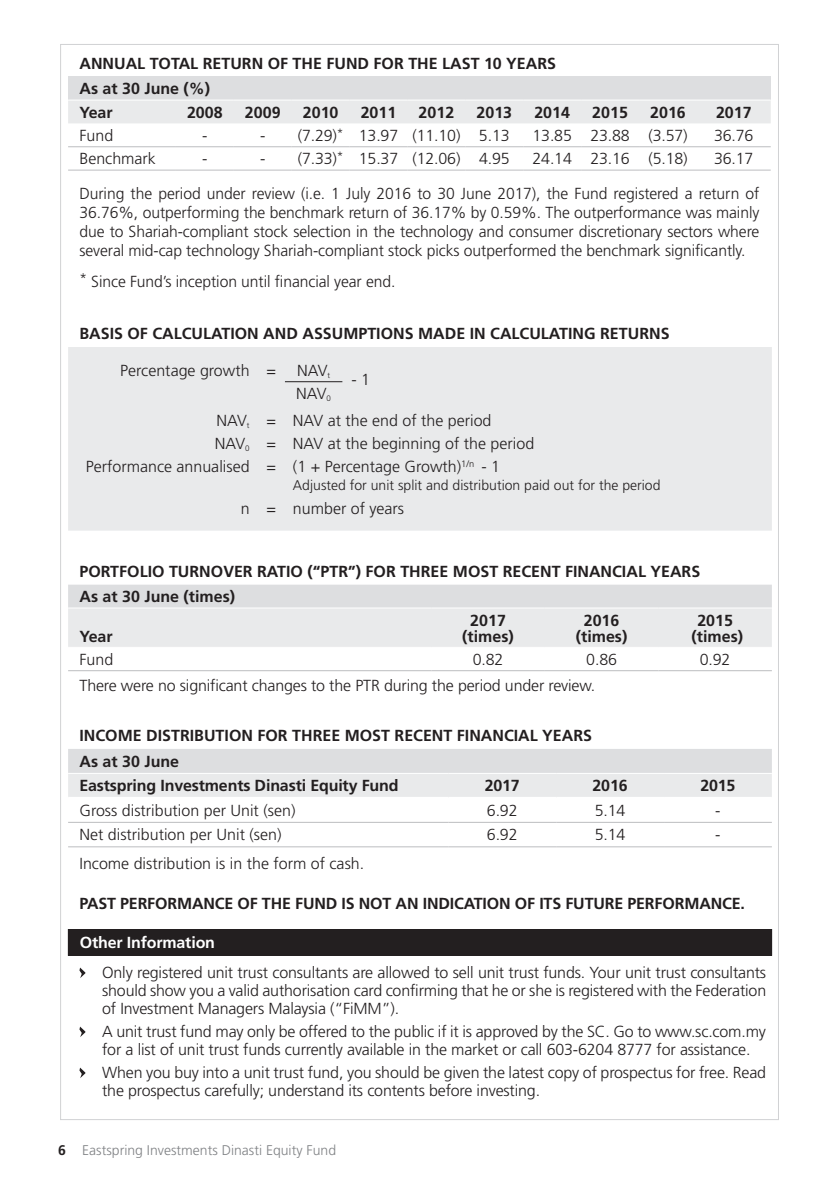
<style>
.page{position:relative;width:840px;height:1191px;background:#fff}
.page>*{position:absolute;margin:0;border:0;box-sizing:border-box;transform-origin:0 0}
.t1{font:300 16px/18px "Frutiger";letter-spacing:-.01em;color:#231f20}
.t2{font:700 16px/16px "Frutiger";color:#231f20}
.t3{font:700 16px "Frutiger";letter-spacing:-.01em;color:#fff}
.t4{font:300 14px "Frutiger";color:#231f20}
.t5{font:300 14px "Frutiger";color:#808285}
.t6{font:300 8px "Frutiger";color:#231f20}
.s1{font-weight:700;color:#231f20}
</style>
<div class="page">
<div style="left:68px;top:77px;width:702px;height:23px;background:#dddee0"></div>
<div style="left:68px;top:101px;width:702px;height:22px;background:#e9eaeb"></div>
<hr style="left:68px;top:170px;width:108px;height:1px;background:#bcbdc0">
<hr style="left:176px;top:170px;width:58px;height:1px;background:#bcbdc0">
<hr style="left:234px;top:170px;width:57px;height:1px;background:#bcbdc0">
<hr style="left:291px;top:170px;width:58px;height:1px;background:#bcbdc0">
<hr style="left:349px;top:170px;width:58px;height:1px;background:#bcbdc0">
<hr style="left:407px;top:170px;width:58px;height:1px;background:#bcbdc0">
<hr style="left:465px;top:170px;width:58px;height:1px;background:#bcbdc0">
<hr style="left:523px;top:170px;width:58px;height:1px;background:#bcbdc0">
<hr style="left:581px;top:170px;width:57px;height:1px;background:#bcbdc0">
<hr style="left:638px;top:170px;width:58px;height:1px;background:#bcbdc0">
<hr style="left:696px;top:170px;width:74px;height:1px;background:#bcbdc0">
<hr style="left:68px;top:146px;width:108px;height:1px;background:#bcbdc0">
<hr style="left:176px;top:146px;width:58px;height:1px;background:#bcbdc0">
<hr style="left:234px;top:146px;width:57px;height:1px;background:#bcbdc0">
<hr style="left:291px;top:146px;width:58px;height:1px;background:#bcbdc0">
<hr style="left:349px;top:146px;width:58px;height:1px;background:#bcbdc0">
<hr style="left:407px;top:146px;width:58px;height:1px;background:#bcbdc0">
<hr style="left:465px;top:146px;width:58px;height:1px;background:#bcbdc0">
<hr style="left:523px;top:146px;width:58px;height:1px;background:#bcbdc0">
<hr style="left:581px;top:146px;width:57px;height:1px;background:#bcbdc0">
<hr style="left:638px;top:146px;width:58px;height:1px;background:#bcbdc0">
<hr style="left:696px;top:146px;width:74px;height:1px;background:#bcbdc0">
<div style="left:68px;top:347px;width:703px;height:183px;background:#e9eaeb"></div>
<hr style="left:285px;top:381px;width:57px;height:1px;background:#231f20">
<svg style="left:68px;top:584px;width:703px;height:63px;background:#e5e6e7"></svg>
<hr style="left:68px;top:607px;width:363px;height:1px;background:#fff">
<hr style="left:68px;top:670px;width:363px;height:1px;background:#bcbdc0">
<hr style="left:431px;top:670px;width:113px;height:1px;background:#bcbdc0">
<hr style="left:544px;top:670px;width:114px;height:1px;background:#bcbdc0">
<hr style="left:658px;top:670px;width:113px;height:1px;background:#bcbdc0">
<hr style="left:431px;top:607px;width:113px;height:1px;background:#fff">
<hr style="left:544px;top:607px;width:114px;height:1px;background:#fff">
<hr style="left:658px;top:607px;width:113px;height:1px;background:#fff">
<svg style="left:68px;top:749px;width:703px;height:48px;background:#e2e3e5"></svg>
<hr style="left:68px;top:773px;width:380px;height:1px;background:#fff">
<hr style="left:448px;top:773px;width:108px;height:1px;background:#fff">
<hr style="left:556px;top:773px;width:107px;height:1px;background:#fff">
<hr style="left:663px;top:773px;width:108px;height:1px;background:#fff">
<hr style="left:68px;top:822px;width:380px;height:1px;background:#bcbdc0">
<hr style="left:448px;top:822px;width:108px;height:1px;background:#bcbdc0">
<hr style="left:556px;top:822px;width:107px;height:1px;background:#bcbdc0">
<hr style="left:663px;top:822px;width:108px;height:1px;background:#bcbdc0">
<hr style="left:68px;top:846px;width:380px;height:1px;background:#bcbdc0">
<hr style="left:448px;top:846px;width:108px;height:1px;background:#bcbdc0">
<hr style="left:556px;top:846px;width:107px;height:1px;background:#bcbdc0">
<hr style="left:663px;top:846px;width:108px;height:1px;background:#bcbdc0">
<div style="left:68px;top:929px;width:703px;height:26px;background:#231f20"></div>
<svg style="left:79px;top:967px;width:6px;height:11px"></svg>
<svg style="left:79px;top:1026px;width:6px;height:11px"></svg>
<svg style="left:79px;top:1067px;width:6px;height:11px"></svg>
<p class="t2" style="left:79px;top:50px;width:478px;line-height:25.6px">ANNUAL TOTAL RETURN OF THE FUND FOR THE LAST 10 YEARS<br>As at 30 June (%)</p>
<p class="t2" style="left:79px;top:104px;width:35px">Year</p>
<p class="t2" style="left:187px;top:104px;width:37px">2008</p>
<p class="t2" style="left:245px;top:104px;width:37px">2009</p>
<p class="t2" style="left:303px;top:104px;width:37px">2010</p>
<p class="t2" style="left:360px;top:104px;width:37px">2011</p>
<p class="t2" style="left:418px;top:104px;width:37px">2012</p>
<p class="t2" style="left:476px;top:104px;width:37px">2013</p>
<p class="t2" style="left:534px;top:104px;width:37px">2014</p>
<p class="t2" style="left:592px;top:104px;width:37px">2015</p>
<p class="t2" style="left:649px;top:104px;width:37px">2016</p>
<p class="t2" style="left:715px;top:104px;width:37px">2017</p>
<p class="t1" style="left:79px;top:126px;width:35px">Fund</p>
<p class="t1" style="left:202px;top:126px;width:7px">-</p>
<p class="t1" style="left:260px;top:126px;width:251px">- (7.29)<sup>*</sup> 13.97 (11.10) 5.13</p>
<p class="t1" style="left:532px;top:126px;width:156px">13.85 23.88 (3.57)</p>
<p class="t1" style="left:713px;top:126px;width:41px">36.76</p>
<p class="t1" style="left:79px;top:150px;width:78px">Benchmark</p>
<p class="t1" style="left:202px;top:150px;width:7px">-</p>
<p class="t1" style="left:260px;top:150px;width:251px">- (7.33)<sup>*</sup> 15.37 (12.06) 4.95</p>
<p class="t1" style="left:532px;top:150px;width:156px">24.14 23.16 (5.18)</p>
<p class="t1" style="left:79px;top:142px;width:681px;line-height:34.6px;text-indent:634px">36.17<br>During the period under review (i.e. 1 July 2016 to 30 June 2017), the Fund registered a return of</p>
<p class="t1" style="left:79px;top:203px;width:681px;line-height:19px;text-align:justify">36.76%, outperforming the benchmark return of 36.17% by 0.59%. The outperformance was mainly due to Shariah-compliant stock selection in the technology and consumer discretionary sectors where several mid-cap technology Shariah-compliant stock picks outperformed the benchmark significantly.</p>
<p class="t1" style="left:79px;top:272px;width:317px"><sup>*</sup> Since Fund’s inception until financial year end.</p>
<p class="t2" style="left:79px;top:325px;width:591px">BASIS OF CALCULATION AND ASSUMPTIONS MADE IN CALCULATING RETURNS</p>
<p class="t1" style="left:120px;top:361px;width:157px">Percentage growth =</p>
<p class="t1" style="left:297px;top:361px;width:11px">NAV</p>
<p class="t6" style="left:327px;top:371px;width:4px">t</p>
<p class="t1" style="left:351px;top:370px;width:20px">- 1</p>
<p class="t1" style="left:296px;top:385px;width:11px">NAV</p>
<p class="t6" style="left:326px;top:394px;width:6px">0</p>
<p class="t1" style="left:216px;top:411px;width:11px">NAV</p>
<p class="t1" style="left:247px;top:411px;width:57px"><sub>t</sub> =NAV</p>
<p class="t1" style="left:327px;top:411px;width:165px">at the end of the period</p>
<p class="t1" style="left:215px;top:434px;width:11px">NAV</p>
<p class="t1" style="left:245px;top:434px;width:59px"><sub>0</sub> =NAV</p>
<p class="t1" style="left:86px;top:431px;width:449px;line-height:23.4px;text-indent:242px">at the beginning of the period<br>Performance annualised = (1 + Percentage Growth)<sup>1/n</sup> - 1</p>
<p class="t4" style="left:293px;top:477px;width:369px">Adjusted for unit split and distribution paid out for the period</p>
<p class="t1" style="left:240px;top:499px;width:165px">n = number of years</p>
<p class="t2" style="left:79px;top:558px;width:622px;line-height:25.6px">PORTFOLIO TURNOVER RATIO (“PTR”) FOR THREE MOST RECENT FINANCIAL YEARS<br>As at 30 June (times)</p>
<p class="t2" style="left:79px;top:628px;width:35px">Year</p>
<p class="t2" style="left:462px;top:612px;width:53px;text-align:center">2017 (times)</p>
<p class="t2" style="left:575px;top:612px;width:53px;text-align:center">2016 (times)</p>
<p class="t2" style="left:691px;top:612px;width:53px;text-align:center">2015 (times)</p>
<p class="t1" style="left:79px;top:650px;width:35px">Fund</p>
<p class="t1" style="left:472px;top:650px;width:32px">0.82</p>
<p class="t1" style="left:586px;top:650px;width:32px">0.86</p>
<p class="t1" style="left:699px;top:650px;width:32px">0.92</p>
<p class="t1" style="left:79px;top:676px;width:285px">There were no significant changes to the PTR</p>
<p class="t1" style="left:384px;top:676px;width:212px">during the period under review.</p>
<p class="t2" style="left:79px;top:722px;width:514px;line-height:25px">INCOME DISTRIBUTION FOR THREE MOST RECENT FINANCIAL YEARS<br>As at 30 June<br>Eastspring Investments Dinasti Equity Fund</p>
<p class="t2" style="left:484px;top:777px;width:37px">2017</p>
<p class="t2" style="left:592px;top:777px;width:37px">2016</p>
<p class="t2" style="left:700px;top:777px;width:37px">2015</p>
<p class="t1" style="left:79px;top:801px;width:217px">Gross distribution per U nit (sen)</p>
<p class="t1" style="left:486px;top:801px;width:32px">6.92</p>
<p class="t1" style="left:594px;top:801px;width:32px">5.14</p>
<p class="t1" style="left:715px;top:801px;width:7px">-</p>
<p class="t1" style="left:79px;top:825px;width:203px">Net distribution per U nit (sen)</p>
<p class="t1" style="left:486px;top:825px;width:32px">6.92</p>
<p class="t1" style="left:594px;top:825px;width:32px">5.14</p>
<p class="t1" style="left:715px;top:825px;width:7px">-</p>
<p class="t1" style="left:79px;top:854px;width:286px">Income distribution is in the form of cash.</p>
<p class="t2" style="left:79px;top:895px;width:666px">PAST PERFORMANCE OF THE FUND IS NOT AN INDICATION OF ITS FUTURE PERFORMANCE.</p>
<p class="t3" style="left:80px;top:933px;width:137px">Other Information</p>
<p class="t1" style="left:102px;top:963px;width:665px;text-align:justify">Only registered unit trust consultants are allowed to sell unit trust funds. Your unit trust consultants should show you a valid authorisation card confirming that he or she is registered with the Federation of Investment Managers Malaysia (“FiMM ”).</p>
<p class="t1" style="left:85px;top:1022px;width:682px;text-align:center">A unit trust fund may only be offered to the public if it is approved by the SC. Go to www.sc.com.my for a list of unit trust funds currently available in the market or call 603-6204 8777 for assistance.</p>
<p class="t1" style="left:102px;top:1063px;width:665px">When you buy into a unit trust fund, you should be given the latest copy of prospectus for free. Read the prospectus carefully; understand its contents before investing.</p>
<p class="t5" style="left:58px;top:1142px;width:279px"><span class="s1">6</span> Eastspring Investments Dinasti Equity Fund</p>
</div>
